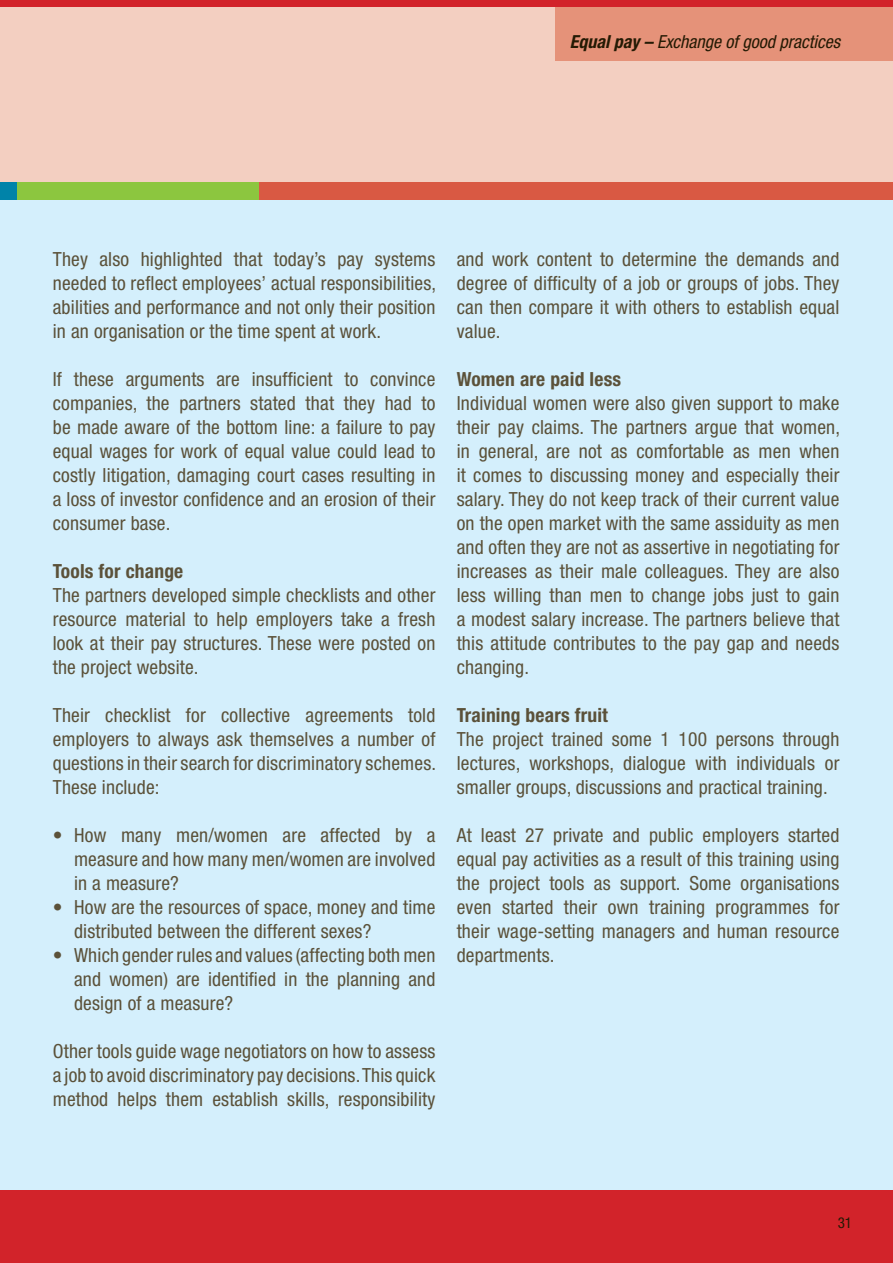
<style>
.page{position:relative;width:893px;height:1263px;background:#fff}
.page>*{position:absolute;margin:0;border:0;box-sizing:border-box;transform-origin:0 0}
.t1{font:condensed 19.5px/24px "Helvetica Neue";letter-spacing:.01em;color:#5b5139;text-align:justify}
.t2{font:700 condensed 19.5px "Helvetica Neue";letter-spacing:.01em;color:#5b5139}
.t3{font:italic condensed 18px "Helvetica Neue";color:#241a04}
.t4{font:condensed 15px "Helvetica Neue";color:#241a04}
.s1{font-weight:700}
</style>
<div class="page">
<div style="left:0;top:0;width:893px;height:206px;background:#f3cfc1"></div>
<div style="left:0;top:193px;width:893px;height:1000px;background:#d4effc"></div>
<div style="left:556px;top:0;width:337px;height:61px;background:#e59279"></div>
<div style="left:0;top:0;width:893px;height:6px;background:#d2232a"></div>
<div style="left:0;top:1191px;width:893px;height:72px;background:#d2232a"></div>
<div style="left:0;top:183px;width:893px;height:17px;background:#d95943"></div>
<div style="left:16px;top:183px;width:243px;height:17px;background:#8cc63f"></div>
<div style="left:0;top:183px;width:17px;height:17px;background:#0083a9"></div>
<p class="t3" style="left:570px;top:35px;width:272px"><span class="s1">Equal pay –</span> Exchange of good practices</p>
<p class="t1" style="left:53px;top:249px;width:385px">They also highlighted that today’s pay systems needed to reflect employees’ actual responsibilities, abilities and performance and not only their position in an organisation or the time spent at work.</p>
<p class="t1" style="left:53px;top:369px;width:384px">If these arguments are insufficient to convince companies, the partners stated that they had to be made aware of the bottom line: a failure to pay equal wages for work of equal value could lead to costly litigation, damaging court cases resulting in a loss of investor confidence and an erosion of their consumer base.</p>
<p class="t2" style="left:53px;top:564px;width:132px">Tools for change</p>
<p class="t1" style="left:53px;top:585px;width:384px">The partners developed simple checklists and other resource material to help employers take a fresh look at their pay structures. These were posted on the project website.</p>
<p class="t1" style="left:53px;top:705px;width:385px">Their checklist for collective agreements told employers to always ask themselves a number of questions in their search for discriminatory schemes.<br>These include:</p>
<p class="t1" style="left:74px;top:825px;width:363px;text-indent:-21px">• How many men/women are affected by a measure and how many men/women are involved in a measure?</p>
<p class="t1" style="left:74px;top:897px;width:363px;text-indent:-21px">• How are the resources of space, money and time distributed between the different sexes?</p>
<p class="t1" style="left:74px;top:945px;width:363px;text-indent:-21px">• Which gender rules and values (affecting both men and women) are identified in the planning and design of a measure?</p>
<p class="t1" style="left:53px;top:1041px;width:384px">Other tools guide wage negotiators on how to assess a job to avoid discriminatory pay decisions. This quick method helps them establish skills, responsibility</p>
<p class="t1" style="left:457px;top:249px;width:384px">and work content to determine the demands and degree of difficulty of a job or groups of jobs. They can then compare it with others to establish equal value.</p>
<p class="t2" style="left:457px;top:372px;width:166px">Women are paid less</p>
<p class="t1" style="left:457px;top:393px;width:385px">Individual women were also given support to make their pay claims. The partners argue that women, in general, are not as comfortable as men when it comes to discussing money and especially their salary. They do not keep track of their current value on the open market with the same assiduity as men and often they are not as assertive in negotiating for increases as their male colleagues. They are also less willing than men to change jobs just to gain a modest salary increase. The partners believe that this attitude contributes to the pay gap and needs changing.</p>
<p class="t2" style="left:457px;top:708px;width:153px">Training bears fruit</p>
<p class="t1" style="left:457px;top:729px;width:384px">The project trained some 1 100 persons through lectures, workshops, dialogue with individuals or smaller groups, discussions and practical training.</p>
<p class="t1" style="left:457px;top:825px;width:384px">At least 27 private and public employers started equal pay activities as a result of this training using the project tools as support. Some organisations even started their own training programmes for their wage-setting managers and human resource departments.</p>
<p class="t4" style="left:838px;top:1217px;width:16px">31</p>
</div>
